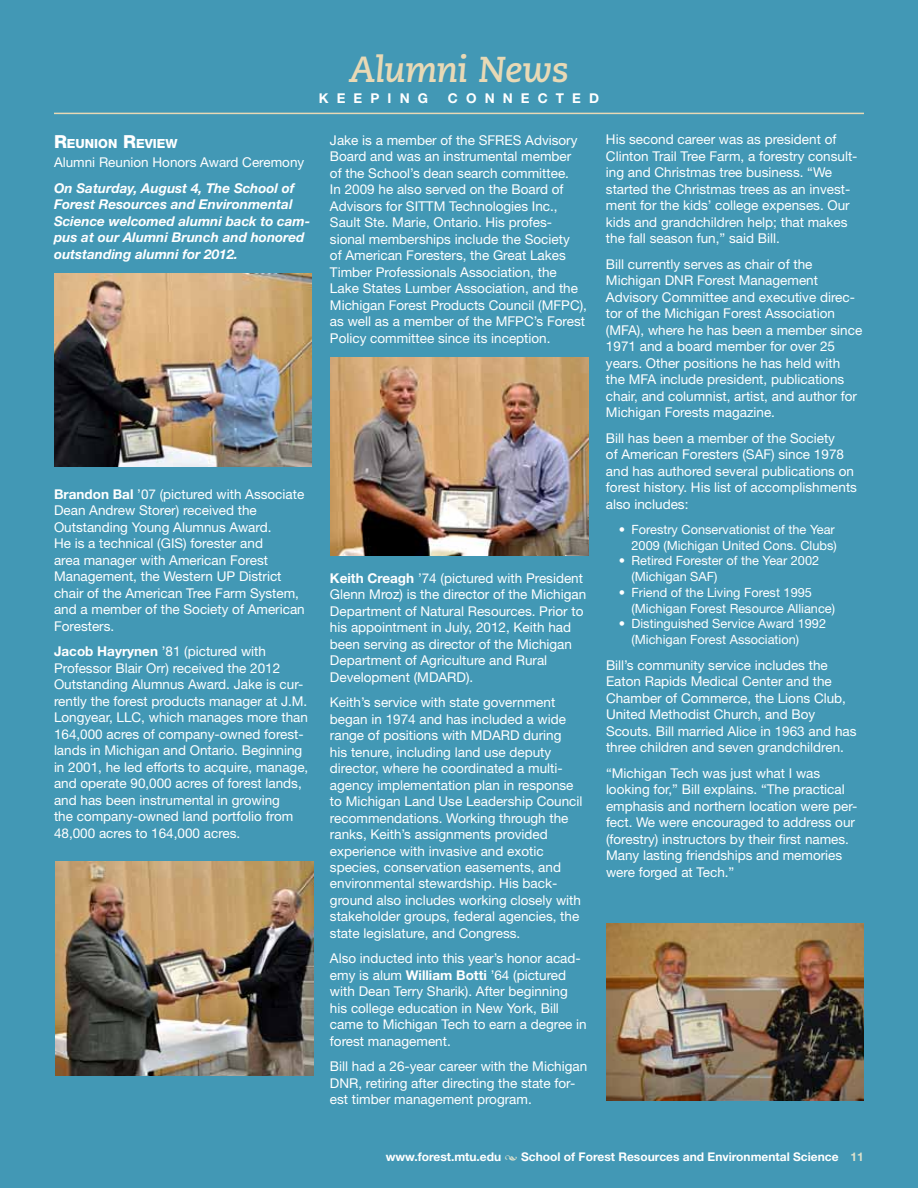
<style>
.page{position:relative;width:918px;height:1188px;background:#4298b5}
.page>*{position:absolute;margin:0;border:0;box-sizing:border-box;transform-origin:0 0}
.t1{font:italic 700 36px "Caecilia LT Std";letter-spacing:-.03em;color:#e8d9b5}
.t2{font:13.5px/16.5px "Helvetica Neue LT Std";color:#fff}
.t3{font:italic 700 13.5px/16.5px "Helvetica Neue LT Std";color:#fff}
.t4{font:700 13.5px "Helvetica Neue LT Std";letter-spacing:.6em;color:#fff}
.t5{font:12.75px/15.8px "Helvetica Neue LT Std";color:#fff}
.t6{font:800 12.6px "Helvetica Neue LT Std";color:#fff}
.t7{font:700 12px "Helvetica Neue LT Std";color:#fff}
.s1{font-size:18px}
.s2{font-weight:700}
.s3{font-family:"Minion Pro";font-weight:400;font-style:italic;color:#dbe0cb}
.s4{color:#dbe0cb}
</style>
<div class="page">
<hr style="left:54px;top:113px;width:810px;height:1px;background:#e8d9b5">
<img style="left:54px;top:273px;width:258px;height:194px">
<img style="left:56px;top:862px;width:258px;height:214px">
<img style="left:330px;top:358px;width:258px;height:197px">
<img style="left:606px;top:924px;width:258px;height:177px">
<h1 class="t1" style="left:349px;top:48px;width:221px">Alumni News</h1>
<p class="t4" style="left:319px;top:90px;width:111px">KEEPING</p>
<p class="t4" style="left:448px;top:90px;width:153px">CONNECTED</p>
<p class="t6" style="left:54px;top:136px;width:125px"><span class="s1">R</span>EUNION <span class="s1">R</span>EVIEW</p>
<p class="t2" style="left:54px;top:154px;width:252px">Alumni Reunion Honors Award Ceremony</p>
<p class="t3" style="left:54px;top:179px;width:258px">On Saturday, August 4, The School of Forest Resources and Environmental Science welcomed alumni back to cam&shy;pus at our Alumni Brunch and honored outstanding alumni for 2012.</p>
<p class="t2" style="left:54px;top:486px;width:252px"><span class="s2">Brandon Bal</span> ’07 (pictured with Associate Dean Andrew Storer) received the Outstanding Young Alumnus Award.<br>He is a technical (GIS) forester and<br>area manager with American Forest Management, the Western UP District chair of the American Tree Farm System, and a member of the Society of American Foresters.</p>
<p class="t2" style="left:54px;top:643px;width:256px"><span class="s2">Jacob Hayrynen</span> ’81 (pictured with Professor Blair Orr) received the 2012<br>Outstanding Alumnus Award. Jake is cur&shy;rently the forest products manager at J.M.<br>Longyear, LLC, which manages more than 164,000 acres of company-owned forest&shy;lands in Michigan and Ontario. Beginning in 2001, he led efforts to acquire, manage, and operate 90,000 acres of forest lands, and has been instrumental in growing<br>the company-owned land portfolio from 48,000 acres to 164,000 acres.</p>
<p class="t2" style="left:330px;top:131px;width:259px">Jake is a member of the SFRES Advisory Board and was an instrumental member<br>of the School’s dean search committee.<br>In 2009 he also served on the Board of Advisors for SITTM Technologies Inc., Sault Ste. Marie, Ontario. His profes&shy;sional memberships include the Society<br>of American Foresters, the Great Lakes Timber Professionals Association, the Lake States Lumber Association, and the Michigan Forest Products Council (MFPC), as well as a member of the MFPC’s Forest Policy committee since its inception.</p>
<p class="t2" style="left:330px;top:569px;width:258px"><span class="s2">Keith Creagh</span> ’74 (pictured with President Glenn Mroz) is the director of the Michigan Department of Natural Resources. Prior to his appointment in July, 2012, Keith had been serving as director of the Michigan Department of Agriculture and Rural Development (MDARD).</p>
<p class="t2" style="left:330px;top:694px;width:254px">Keith’s service with state government began in 1974 and has included a wide range of positions with MDARD during<br>his tenure, including land use deputy director, where he coordinated a multi&shy;agency implementation plan in response to Michigan Land Use Leadership Council recommendations. Working through the ranks, Keith’s assignments provided experience with invasive and exotic species, conservation easements, and environmental stewardship. His back&shy;ground also includes working closely with stakeholder groups, federal agencies, the state legislature, and Congress.</p>
<p class="t2" style="left:330px;top:950px;width:258px">Also inducted into this year’s honor acad&shy;emy is alum <span class="s2">William Botti</span> ’64 (pictured with Dean Terry Sharik). After beginning his college education in New York, Bill came to Michigan Tech to earn a degree in forest management.</p>
<p class="t2" style="left:330px;top:1058px;width:259px">Bill had a 26-year career with the Michigan<br>DNR, retiring after directing the state for&shy;est timber management program.</p>
<p class="t2" style="left:606px;top:131px;width:253px">His second career was as president of Clinton Trail Tree Farm, a forestry consult&shy;ing and Christmas tree business. “We started the Christmas trees as an invest&shy;ment for the kids’ college expenses. Our kids and grandchildren help; that makes the fall season fun,” said Bill.</p>
<p class="t2" style="left:606px;top:256px;width:258px">Bill currently serves as chair of the Michigan DNR Forest Management Advisory Committee and executive direc&shy;tor of the Michigan Forest Association (MFA), where he has been a member since 1971 and a board member for over 25 years. Other positions he has held with the MFA include president, publications chair, and columnist, artist, and author for Michigan Forests magazine.</p>
<p class="t2" style="left:606px;top:430px;width:253px">Bill has been a member of the Society<br>of American Foresters (SAF) since 1978 and has authored several publications on forest history. His list of accomplishments also includes:</p>
<p class="t5" style="left:619px;top:521px;width:219px;text-align:right">• Forestry Conservationist of the Year<br>2009 (Michigan United Cons. Clubs)</p>
<p class="t5" style="left:632px;top:553px;width:189px;text-indent:-13px">• Retired Forester of the Year 2002 (Michigan SAF)</p>
<p class="t5" style="left:632px;top:584px;width:205px;text-indent:-13px">• Friend of the Living Forest 1995 (Michigan Forest Resource Alliance)</p>
<p class="t5" style="left:632px;top:616px;width:196px;text-indent:-13px">• Distinguished Service Award 1992 (Michigan Forest Association)</p>
<p class="t2" style="left:606px;top:656px;width:252px">Bill’s community service includes the Eaton Rapids Medical Center and the Chamber of Commerce, the Lions Club, United Methodist Church, and Boy Scouts. Bill married Alice in 1963 and has three children and seven grandchildren.</p>
<p class="t2" style="left:606px;top:764px;width:253px">“Michigan Tech was just what I was looking for,” Bill explains. “The practical emphasis and northern location were per&shy;fect. We were encouraged to address our (forestry) instructors by their first names.<br>Many lasting friendships and memories were forged at Tech.”</p>
<p class="t7" style="left:386px;top:1149px;width:480px">www.forest.mtu.edu <span class="s3">•</span> School of Forest Resources and Environmental Science <span class="s4">11</span></p>
</div>
